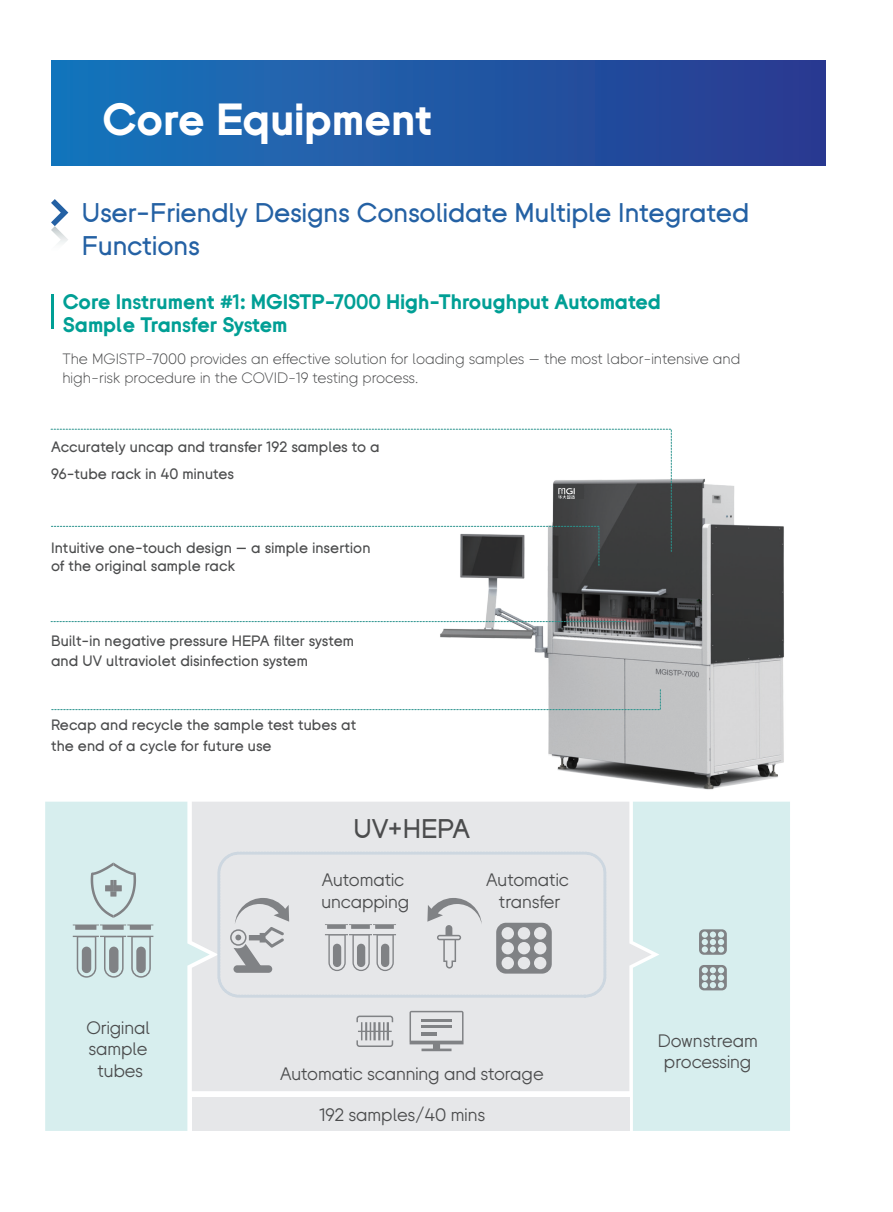
<style>
.page{position:relative;width:893px;height:1212px;background:#fff}
.page>*{position:absolute;margin:0;border:0;box-sizing:border-box;transform-origin:0 0}
.t1{font:700 45px "BGI";color:#fff}
.t2{font:500 27px/32.4px "BGI";color:#2461a4}
.t3{font:500 27px "BGI";color:#4b4c4d}
.t4{font:700 21px/22.5px "BGI";color:#009f95}
.t5{font:18px/21.6px "BGI";color:#4b4c4d;text-align:center}
.t6{font:500 15px/19.5px "BGI";letter-spacing:.01em;color:#4b4c4d}
.t7{font:300 15px/19.5px "BGI";color:#4b4c4d}
</style>
<div class="page">
<div style="left:633px;top:802px;width:157px;height:329px;background:#d7eeee"></div>
<div style="left:45px;top:802px;width:147px;height:329px;background:#d7eeee"></div>
<div style="left:192px;top:1097px;width:437px;height:34px;background:#e6e7e9"></div>
<div style="left:192px;top:802px;width:460px;height:289px;background:#e6e7e9"></div>
<svg style="left:51px;top:199px;width:17px;height:45px"></svg>
<div style="left:51px;top:61px;width:774px;height:104px;background:linear-gradient(to right,#1776bc,#2a3a90)"></div>
<img style="left:430px;top:478px;width:354px;height:312px">
<svg style="left:50px;top:428px;width:622px;height:124px"></svg>
<svg style="left:50px;top:526px;width:550px;height:40px"></svg>
<svg style="left:51px;top:621px;width:574px;height:1px"></svg>
<svg style="left:51px;top:689px;width:610px;height:21px"></svg>
<svg style="left:699px;top:929px;width:28px;height:26px"></svg>
<svg style="left:699px;top:965px;width:28px;height:25px"></svg>
<svg style="left:91px;top:863px;width:45px;height:55px"></svg>
<svg style="left:73px;top:924px;width:80px;height:6px"></svg>
<svg style="left:73px;top:936px;width:80px;height:42px"></svg>
<div style="left:136px;top:946px;width:10px;height:27px;background:#808285;border-radius:5px"></div>
<svg style="left:496px;top:923px;width:56px;height:50px"></svg>
<svg style="left:325px;top:924px;width:71px;height:47px"></svg>
<div style="left:381px;top:944px;width:8px;height:23px;background:#808285;border-radius:4px"></div>
<div style="left:233px;top:965px;width:39px;height:8px;background:#808285;border-radius:4px"></div>
<svg style="left:356px;top:1015px;width:37px;height:32px"></svg>
<svg style="left:409px;top:1011px;width:54px;height:40px"></svg>
<hr style="left:421px;top:1019px;width:31px;height:2px;background:#808285">
<hr style="left:421px;top:1025px;width:31px;height:2px;background:#808285">
<hr style="left:421px;top:1032px;width:16px;height:3px;background:#808285">
<svg style="left:230px;top:897px;width:59px;height:70px"></svg>
<svg style="left:427px;top:897px;width:55px;height:71px"></svg>
<div style="left:217px;top:852px;width:389px;height:146px;border:3px dashed #cdd7e0;border-radius:20px"></div>
<hr style="left:51px;top:294px;width:2px;height:35px;background:#009f95">
<div style="left:556px;top:485px;width:27px;height:13px;background:#404142"></div>
<svg style="left:558px;top:488px;width:17px;height:11px"></svg>
<h1 class="t1" style="left:102px;top:98px;width:332px">Core Equipment</h1>
<h2 class="t2" style="left:82px;top:198px;width:669px">User-Friendly Designs Consolidate Multiple Integrated<br>Functions</h2>
<h3 class="t4" style="left:63px;top:291px;width:600px">Core Instrument #1: MGISTP-7000 High-Throughput Automated<br>Sample Transfer System</h3>
<p class="t7" style="left:62px;top:349px;width:679px">The MGISTP-7000 provides an effective solution for loading samples — the most labor-intensive and high-risk procedure in the COVID-19 testing process.</p>
<p class="t6" style="left:51px;top:434px;width:330px;line-height:27px">Accurately uncap and transfer 192 samples to a<br>96-tube rack in 40 minutes</p>
<p class="t6" style="left:51px;top:539px;width:321px;line-height:18px">Intuitive one-touch design — a simple insertion of the original sample rack</p>
<p class="t6" style="left:51px;top:632px;width:304px">Built-in negative pressure HEPA filter system and UV ultraviolet disinfection system</p>
<p class="t6" style="left:51px;top:715px;width:307px;line-height:21px">Recap and recycle the sample test tubes at the end of a cycle for future use</p>
<h2 class="t3" style="left:354px;top:816px;width:118px">UV+HEPA</h2>
<p class="t5" style="left:86px;top:1018px;width:65px">Original sample tubes</p>
<p class="t5" style="left:321px;top:870px;width:89px;text-align:left">Automatic uncapping</p>
<p class="t5" style="left:486px;top:870px;width:84px">Automatic transfer</p>
<p class="t5" style="left:280px;top:1064px;width:265px">Automatic scanning and storage</p>
<p class="t5" style="left:320px;top:1105px;width:167px">192 samples/40 mins</p>
<p class="t5" style="left:658px;top:1031px;width:101px">Downstream processing</p>
</div>
